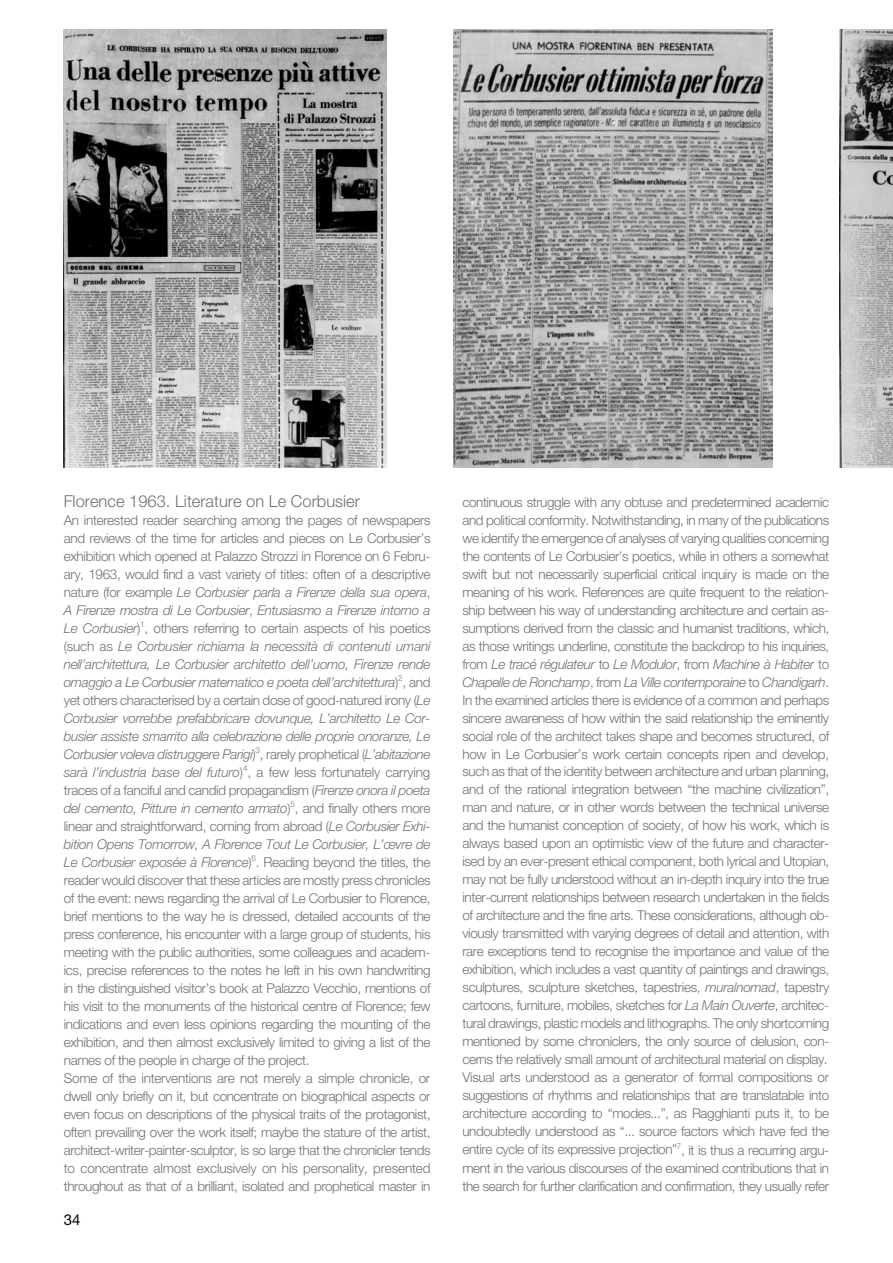
<style>
.page{position:relative;width:893px;height:1263px;background:#fff}
.page>*{position:absolute;margin:0;border:0;box-sizing:border-box;transform-origin:0 0}
.t1{font:300 16.5px "Helvetica Neue";color:#707173}
.t2{font:15px "Helvetica Neue";color:#000}
.t3{font:300 13.5px/18px "Helvetica Neue";letter-spacing:-.025em;color:#707173}
.s1{font-style:italic}
</style>
<div class="page">
<img style="left:454px;top:30px;width:318px;height:438px">
<img style="left:840px;top:30px;width:53px;height:438px">
<img style="left:64px;top:30px;width:323px;height:438px">
<p class="t1" style="left:64px;top:491px;width:298px">Florence 1963. Literature on Le Corbusier</p>
<p class="t3" style="left:64px;top:510px;width:368px">An interested reader searching among the pages of newspapers and reviews of the time for articles and pieces on Le Corbusier’s exhibition which opened at Palazzo Strozzi in Florence on 6 Febru&shy;ary, 1963, would find a vast variety of titles: often of a descriptive nature (for example <span class="s1">Le Corbusier parla a Firenze della sua opera</span>, <span class="s1">A Firenze mostra di Le Corbusier</span>, <span class="s1">Entusiasmo a Firenze intorno a Le Corbusier</span>)<sup>1</sup>, others referring to certain aspects of his poetics (such as <span class="s1">Le Corbusier richiama la necessità di contenuti umani nell’architettura, Le Corbusier architetto dell’uomo, Firenze rende omaggio a Le Corbusier matematico e poeta dell’architettura</span>)<sup>2</sup>, and yet others characterised by a certain dose of good-natured irony (<span class="s1">Le Corbusier vorrebbe prefabbricare dovunque, L’architetto Le Cor&shy;busier assiste smarrito alla celebrazione delle proprie onoranze, Le Corbusier voleva distruggere Parigi</span>)<sup>3</sup>, rarely prophetical (<span class="s1">L’abitazione sarà l’industria base del futuro</span>)<sup>4</sup>, a few less fortunately carrying traces of a fanciful and candid propagandism (<span class="s1">Firenze onora il poeta del cemento, Pitture in cemento armato</span>)<sup>5</sup>, and finally others more linear and straightforward, coming from abroad (<span class="s1">Le Corbusier Exhi&shy;bition Opens Tomorrow, A Florence Tout Le Corbusier, L’œvre de Le Corbusier exposée à Florence</span>)<sup>6</sup>. Reading beyond the titles, the reader would discover that these articles are mostly press chronicles of the event: news regarding the arrival of Le Corbusier to Florence, brief mentions to the way he is dressed, detailed accounts of the press conference, his encounter with a large group of students, his meeting with the public authorities, some colleagues and academ&shy;ics, precise references to the notes he left in his own handwriting in the distinguished visitor’s book at Palazzo Vecchio, mentions of his visit to the monuments of the historical centre of Florence; few indications and even less opinions regarding the mounting of the exhibition, and then almost exclusively limited to giving a list of the names of the people in charge of the project.<br>Some of the interventions are not merely a simple chronicle, or dwell only briefly on it, but concentrate on biographical aspects or even focus on descriptions of the physical traits of the protagonist, often prevailing over the work itself; maybe the stature of the artist, architect-writer-painter-sculptor, is so large that the chronicler tends to concentrate almost exclusively on his personality, presented throughout as that of a brilliant, isolated and prophetical master in</p>
<p class="t2" style="left:64px;top:1210px;width:18px">34</p>
<p class="t3" style="left:462px;top:492px;width:368px;text-align:justify">continuous struggle with any obtuse and predetermined academic and political conformity. Notwithstanding, in many of the publications we identify the emergence of analyses of varying qualities concerning the contents of Le Corbusier’s poetics, while in others a somewhat swift but not necessarily superficial critical inquiry is made on the meaning of his work. References are quite frequent to the relation&shy;ship between his way of understanding architecture and certain as&shy;sumptions derived from the classic and humanist traditions, which, as those writings underline, constitute the backdrop to his inquiries, from <span class="s1">Le tracé régulateur</span> to <span class="s1">Le Modulor</span>, from <span class="s1">Machine à Habiter</span> to <span class="s1">Chapelle de Ronchamp</span>, from <span class="s1">La Ville contemporaine</span> to <span class="s1">Chandigarh</span>.<br>In the examined articles there is evidence of a common and perhaps sincere awareness of how within the said relationship the eminently social role of the architect takes shape and becomes structured, of how in Le Corbusier’s work certain concepts ripen and develop, such as that of the identity between architecture and urban planning, and of the rational integration between “the machine civilization”, man and nature, or in other words between the technical universe and the humanist conception of society, of how his work, which is always based upon an optimistic view of the future and character&shy;ised by an ever-present ethical component, both lyrical and Utopian, may not be fully understood without an in-depth inquiry into the true inter-current relationships between research undertaken in the fields of architecture and the fine arts. These considerations, although ob&shy;viously transmitted with varying degrees of detail and attention, with rare exceptions tend to recognise the importance and value of the exhibition, which includes a vast quantity of paintings and drawings, sculptures, sculpture sketches, tapestries, <span class="s1">muralnomad</span>, tapestry cartoons, furniture, mobiles, sketches for <span class="s1">La Main Ouverte</span>, architec&shy;tural drawings, plastic models and lithographs. The only shortcoming mentioned by some chroniclers, the only source of delusion, con&shy;cerns the relatively small amount of architectural material on display.<br>Visual arts understood as a generator of formal compositions or suggestions of rhythms and relationships that are translatable into architecture according to “modes...”, as Ragghianti puts it, to be undoubtedly understood as “... source factors which have fed the entire cycle of its expressive projection”<sup>7</sup>, it is thus a recurring argu&shy;ment in the various discourses of the examined contributions that in the search for further clarification and confirmation, they usually refer</p>
</div>
